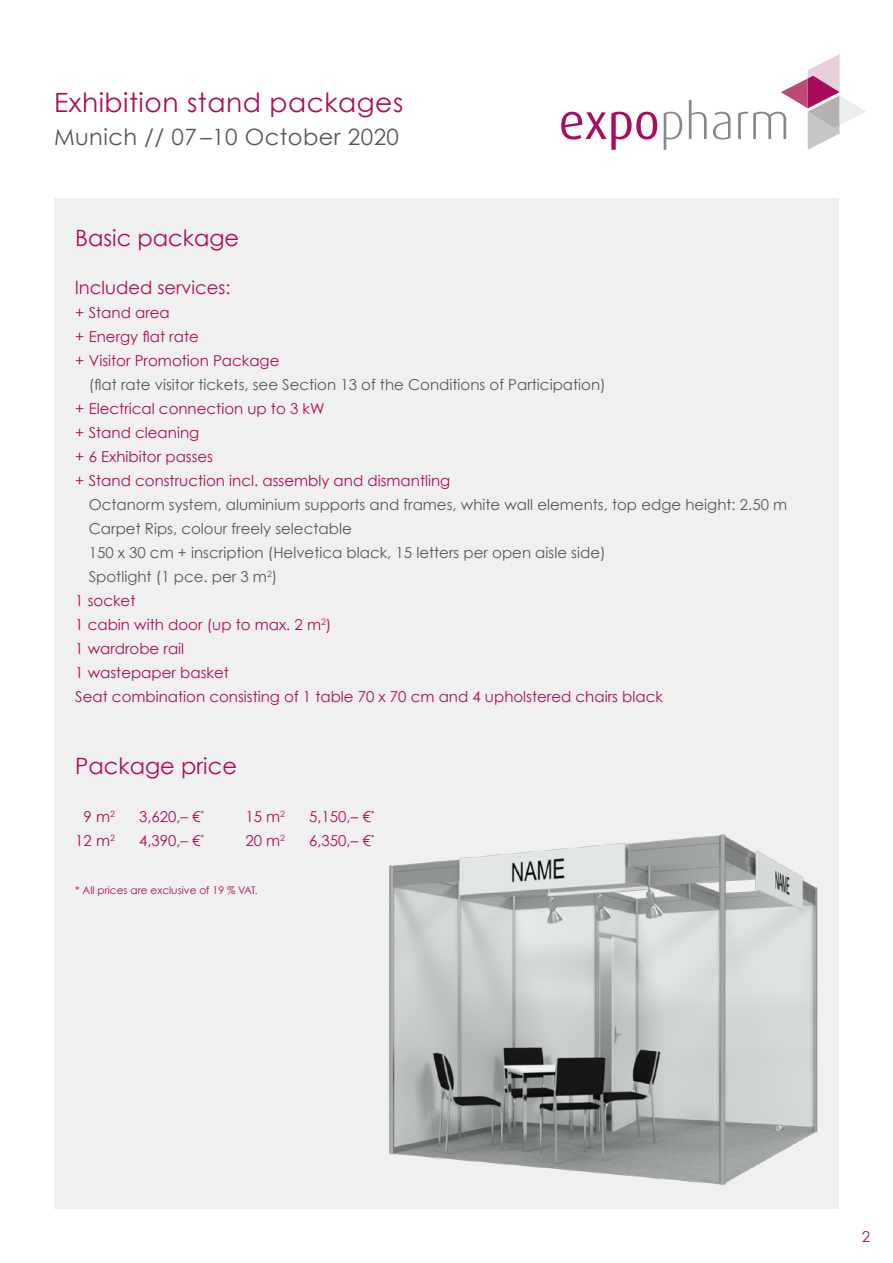
<style>
.page{position:relative;width:893px;height:1263px;background:#fff}
.page>*{position:absolute;margin:0;border:0;box-sizing:border-box;transform-origin:0 0}
.t1{font:26.55px "Century Gothic";letter-spacing:.02em;color:#aa0c5b}
.t2{font:22.5px "Century Gothic";letter-spacing:.02em;color:#575756}
.t3{font:22.5px "Century Gothic";color:#aa0c5b}
.t4{font:18px "Century Gothic";color:#aa0c5b}
.t5{font:15px/24px "Century Gothic";color:#aa0c5b}
.t6{font:15px "Century Gothic";color:#575756}
.t7{font:10.5px "Century Gothic";color:#aa0c5b}
</style>
<div class="page">
<div style="left:54px;top:198px;width:784px;height:1011px;background:#f0f0f0"></div>
<svg style="left:713px;top:112px;width:17px;height:28px"></svg>
<svg style="left:689px;top:100px;width:18px;height:39px"></svg>
<svg style="left:664px;top:112px;width:18px;height:38px"></svg>
<svg style="left:561px;top:112px;width:96px;height:38px"></svg>
<svg style="left:738px;top:54px;width:128px;height:96px"></svg>
<img style="left:389px;top:827px;width:450px;height:365px">
<h1 class="t1" style="left:54px;top:86px;width:351px">Exhibition stand packages</h1>
<h2 class="t2" style="left:54px;top:123px;width:347px">Munich // 07 –10 October 2020</h2>
<h2 class="t3" style="left:75px;top:224px;width:166px">Basic package</h2>
<p class="t4" style="left:75px;top:277px;width:157px">lncluded services:</p>
<p class="t5" style="left:75px;top:300px;width:206px">+ Stand area<br>+ Energy flat rate<br>+ Visitor Promotion Package</p>
<p class="t6" style="left:89px;top:375px;width:518px">(flat rate visitor tickets, see Section 13 of the Conditions of Participation)</p>
<p class="t5" style="left:75px;top:396px;width:377px">+ Electrical connection up to 3 kW<br>+ Stand cleaning<br>+ 6 Exhibitor passes<br>+ Stand construction incl. assembly and dismantling</p>
<p class="t6" style="left:89px;top:495px;width:700px">Octanorm system, aluminium supports and frames, white wall elements, top edge height: 2.50 m</p>
<p class="t6" style="left:89px;top:519px;width:264px">Carpet Rips, colour freely selectable</p>
<p class="t6" style="left:89px;top:543px;width:518px">150 x 30 cm + inscription (Helvetica black, 15 letters per open aisle side)</p>
<p class="t6" style="left:89px;top:567px;width:190px">Spotlight (1 pce. per 3 m<sup>2</sup>)</p>
<p class="t5" style="left:75px;top:588px;width:62px">1 socket</p>
<p class="t5" style="left:75px;top:612px;width:258px">1 cabin with door (up to max. 2 m<sup>2</sup>)</p>
<p class="t5" style="left:75px;top:636px;width:111px">1 wardrobe rail</p>
<p class="t5" style="left:75px;top:660px;width:155px">1 wastepaper basket</p>
<p class="t5" style="left:75px;top:684px;width:589px">Seat combination consisting of 1 table 70 x 70 cm and 4 upholstered chairs black</p>
<h2 class="t3" style="left:75px;top:752px;width:163px">Package price</h2>
<p class="t5" style="left:84px;top:804px;width:33px">9 m<sup>2</sup></p>
<p class="t5" style="left:139px;top:804px;width:67px">3,620,– €<sup>*</sup></p>
<p class="t5" style="left:245px;top:804px;width:41px">15 m<sup>2</sup></p>
<p class="t5" style="left:309px;top:804px;width:67px">5,150,– €<sup>*</sup></p>
<p class="t5" style="left:75px;top:828px;width:41px">12 m<sup>2</sup></p>
<p class="t5" style="left:139px;top:828px;width:67px">4,390,– €<sup>*</sup></p>
<p class="t5" style="left:245px;top:828px;width:41px">20 m<sup>2</sup></p>
<p class="t5" style="left:309px;top:828px;width:67px">6,350,– €<sup>*</sup></p>
<p class="t7" style="left:75px;top:884px;width:184px">* All prices are exclusive of 19 % VAT.</p>
<p class="t5" style="left:862px;top:1224px;width:10px">2</p>
</div>
